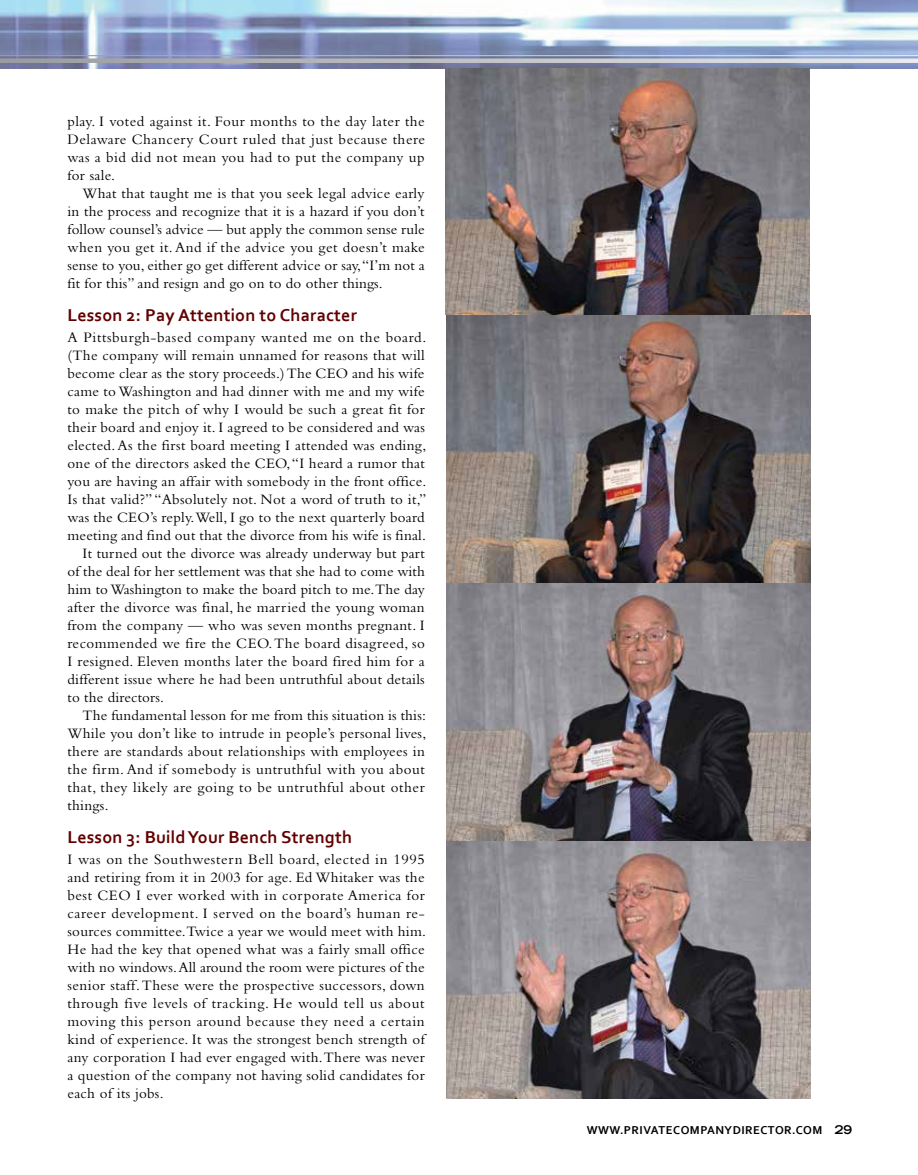
<style>
.page{position:relative;width:918px;height:1175px;background:#fff}
.page>*{position:absolute;margin:0;border:0;box-sizing:border-box;transform-origin:0 0}
.t1{font:700 18px "Corbel";letter-spacing:.01em;color:#620000}
.t2{font:15px/18px "Bembo";letter-spacing:.02em;color:#000;text-align:justify}
.t3{font:15px "Bembo";letter-spacing:.04em;color:#000}
.t4{font:15px "Bembo";letter-spacing:.045em;color:#000}
.t5{font:700 12px "Corbel";letter-spacing:.04em;color:#000}
.s1{font-family:"Trade Gothic LH";font-stretch:expanded}
</style>
<div class="page">
<img style="left:0;top:0;width:918px;height:69px">
<svg style="left:0;top:58px;width:918px;height:5px;background:#b8bbc2"></svg>
<hr style="left:0;top:55px;width:918px;height:1px;background:#fff">
<img style="left:446px;top:69px;width:364px;height:1029px">
<p class="t2" style="left:68px;top:112px;width:359px">play. I voted against it. Four months to the day later the Delaware Chancery Court ruled that just because there was a bid did not mean you had to put the company up for sale.</p>
<p class="t2" style="left:68px;top:184px;width:359px;text-indent:15px">What that taught me is that you seek legal advice early in the process and recognize that it is a hazard if you don’t follow counsel’s advice — but apply the common sense rule when you get it. And if the advice you get doesn’t make sense to you, either go get different advice or say, “I’m not a fit for this” and resign and go on to do other things.</p>
<p class="t1" style="left:68px;top:304px;width:291px">Lesson 2: Pay Attention to Character</p>
<p class="t4" style="left:68px;top:329px;width:360px">A Pittsburgh-based company wanted me on the board.</p>
<p class="t2" style="left:68px;top:346px;width:359px">(The company will remain unnamed for reasons that will</p>
<p class="t2" style="left:68px;top:364px;width:359px">become clear as the story proceeds.) The CEO and his wife</p>
<p class="t2" style="left:68px;top:382px;width:359px">came to Washington and had dinner with me and my wife</p>
<p class="t2" style="left:68px;top:400px;width:359px">to make the pitch of why I would be such a great fit for</p>
<p class="t2" style="left:68px;top:418px;width:359px">their board and enjoy it. I agreed to be considered and was</p>
<p class="t2" style="left:68px;top:436px;width:360px">elected. As the first board meeting I attended was ending,</p>
<p class="t2" style="left:68px;top:454px;width:359px">one of the directors asked the CEO, “I heard a rumor that</p>
<p class="t2" style="left:68px;top:472px;width:360px">you are having an affair with somebody in the front office.</p>
<p class="t2" style="left:68px;top:490px;width:360px">Is that valid?” “Absolutely not. Not a word of truth to it,”</p>
<p class="t2" style="left:68px;top:508px;width:359px">was the CEO’s reply. Well, I go to the next quarterly board</p>
<p class="t2" style="left:68px;top:526px;width:360px">meeting and find out that the divorce from his wife is final.</p>
<p class="t2" style="left:82px;top:544px;width:344px">It turned out the divorce was already underway but part</p>
<p class="t2" style="left:68px;top:562px;width:359px">of the deal for her settlement was that she had to come with</p>
<p class="t2" style="left:68px;top:580px;width:359px">him to Washington to make the board pitch to me. The day</p>
<p class="t2" style="left:68px;top:598px;width:359px">after the divorce was final, he married the young woman</p>
<p class="t2" style="left:68px;top:616px;width:359px">from the company — who was seven months pregnant. I</p>
<p class="t2" style="left:68px;top:634px;width:359px">recommended we fire the CEO. The board disagreed, so</p>
<p class="t2" style="left:68px;top:652px;width:359px">I resigned. Eleven months later the board fired him for a</p>
<p class="t2" style="left:68px;top:670px;width:359px">different issue where he had been untruthful about details</p>
<p class="t2" style="left:68px;top:688px;width:98px">to the directors.</p>
<p class="t2" style="left:82px;top:706px;width:345px">The fundamental lesson for me from this situation is this:</p>
<p class="t2" style="left:68px;top:724px;width:360px">While you don’t like to intrude in people’s personal lives,</p>
<p class="t2" style="left:68px;top:742px;width:359px">there are standards about relationships with employees in</p>
<p class="t2" style="left:68px;top:760px;width:359px">the firm. And if somebody is untruthful with you about</p>
<p class="t3" style="left:68px;top:779px;width:359px">that, they likely are going to be untruthful about other</p>
<p class="t2" style="left:68px;top:796px;width:43px">things.</p>
<p class="t1" style="left:68px;top:826px;width:286px">Lesson 3: Build Your Bench Strength</p>
<p class="t2" style="left:68px;top:850px;width:360px">I was on the Southwestern Bell board, elected in 1995 and retiring from it in 2003 for age. Ed Whitaker was the best CEO I ever worked with in corporate America for career development. I served on the board’s human re&shy;sources committee. Twice a year we would meet with him.<br>He had the key that opened what was a fairly small office with no windows. All around the room were pictures of the senior staff. These were the prospective successors, down through five levels of tracking. He would tell us about moving this person around because they need a certain kind of experience. It was the strongest bench strength of any corporation I had ever engaged with. There was never a question of the company not having solid candidates for each of its jobs.</p>
<p class="t5" style="left:587px;top:1123px;width:267px">WWW.PRIVATECOMPANYDIRECTOR.COM <span class="s1">29</span></p>
</div>
